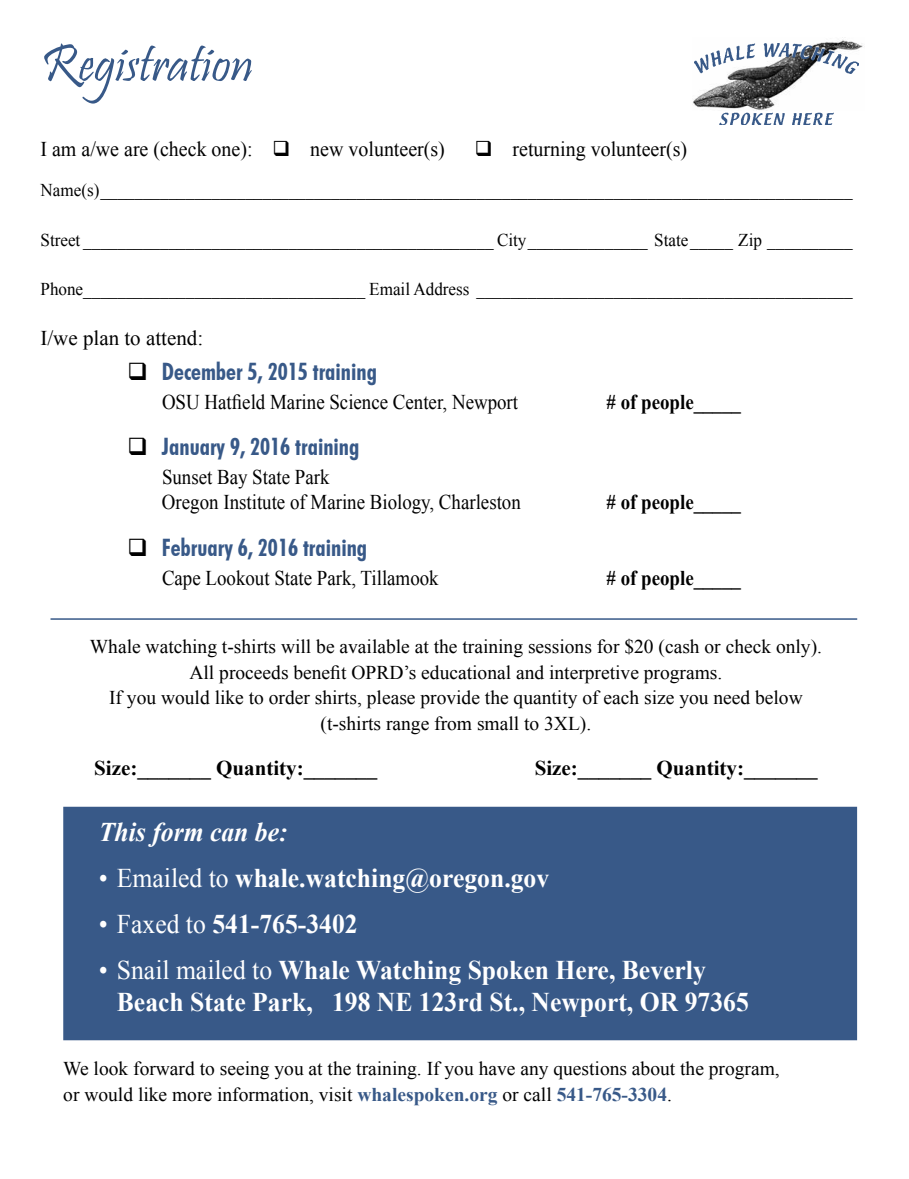
<style>
.page{position:relative;width:909px;height:1179px;background:#fff}
.page>*{position:absolute;margin:0;border:0;box-sizing:border-box;transform-origin:0 0}
.t1{font:54px "Pristina Plain";color:#385988}
.t2{font:700 27px/32.4px "Times New Roman";color:#fff;scale:.95 1}
.t3{font:italic 700 27px "Times New Roman";color:#fff;scale:.95 1}
.t4{font:24px "Futura BT Bold Condensed";color:#385988;scale:.95 1}
.t5{font:21px/25.2px "Times New Roman";color:#000;scale:.9 1}
.t6{font:21px "Times New Roman";color:#000;scale:.95 1}
.t7{font:700 21px "Times New Roman";color:#000}
.t8{font:700 21px "Times New Roman";color:#000;scale:.9 1}
.t9{font:21px "Times New Roman";color:#000}
.t10{font:19.5px/25.5px "Times New Roman";color:#000}
.t11{font:18px "Times New Roman";color:#000;scale:.95 1}
.s1{color:#000}
.s2{font-weight:400}
.s3{font-weight:700;color:#385988}
</style>
<div class="page">
<img style="left:693px;top:39px;width:170px;height:65px">
<img style="left:694px;top:43px;width:165px;height:81px">
<hr style="left:51px;top:618px;width:806px;height:2px;background:#385988">
<div style="left:63px;top:807px;width:794px;height:233px;background:#385988"></div>
<h1 class="t1" style="left:40px;top:30px;width:214px">Registration</h1>
<p class="t6" style="left:40px;top:135px;width:427px">I am a/we are (check one): ❑ new volunteer(s)</p>
<p class="t6" style="left:475px;top:135px;width:225px">❑ returning volunteer(s)</p>
<p class="t11" style="left:40px;top:178px;width:856px">Name(s)________________________________________________________________________________________</p>
<p class="t11" style="left:40px;top:228px;width:856px">Street ________________________________________________ City______________ State_____ Zip __________</p>
<p class="t11" style="left:40px;top:277px;width:856px">Phone_________________________________ Email Address ____________________________________________</p>
<p class="t9" style="left:40px;top:324px;width:164px">I/we plan to attend:</p>
<p class="t4" style="left:128px;top:357px;width:264px"><span class="s1">❑</span> December 5, 2015 training</p>
<p class="t5" style="left:162px;top:389px;width:397px">OSU Hatfield Marine Science Center, Newport</p>
<p class="t8" style="left:607px;top:387px;width:151px"># of people_____</p>
<p class="t4" style="left:128px;top:432px;width:246px"><span class="s1">❑</span> January 9, 2016 training</p>
<p class="t5" style="left:162px;top:464px;width:400px">Sunset Bay State Park<br>Oregon Institute of Marine Biology, Charleston</p>
<p class="t8" style="left:607px;top:488px;width:151px"># of people_____</p>
<p class="t4" style="left:128px;top:533px;width:254px"><span class="s1">❑</span> February 6, 2016 training</p>
<p class="t5" style="left:162px;top:565px;width:309px">Cape Lookout State Park, Tillamook</p>
<p class="t8" style="left:607px;top:563px;width:151px"># of people_____</p>
<p class="t10" style="left:90px;top:634px;width:734px;text-align:center">Whale watching t-shirts will be available at the training sessions for $20 (cash or check only).<br>All proceeds benefit OPRD’s educational and interpretive programs.<br>If you would like to order shirts, please provide the quantity of each size you need below (t-shirts range from small to 3XL).</p>
<p class="t7" style="left:94px;top:753px;width:284px">Size:_______ Quantity:_______</p>
<p class="t7" style="left:535px;top:753px;width:284px">Size:_______ Quantity:_______</p>
<h2 class="t3" style="left:99px;top:813px;width:200px">This form can be:</h2>
<h2 class="t2" style="left:99px;top:861px;width:476px"><span class="s2">• Emailed to</span> whale.watching@oregon.gov</h2>
<h2 class="t2" style="left:99px;top:907px;width:274px"><span class="s2">• Faxed to</span> 541-765-3402</h2>
<h2 class="t2" style="left:117px;top:953px;width:667px;text-indent:-18px"><span class="s2">• Snail mailed to</span> Whale Watching Spoken Here, Beverly<br>Beach State Park, 198 NE 123rd St., Newport, OR 97365</h2>
<p class="t10" style="left:63px;top:1056px;width:718px">We look forward to seeing you at the training. If you have any questions about the program, or would like more information, visit <span class="s3">whalespoken.org</span> or call <span class="s3">541-765-3304</span>.</p>
</div>
